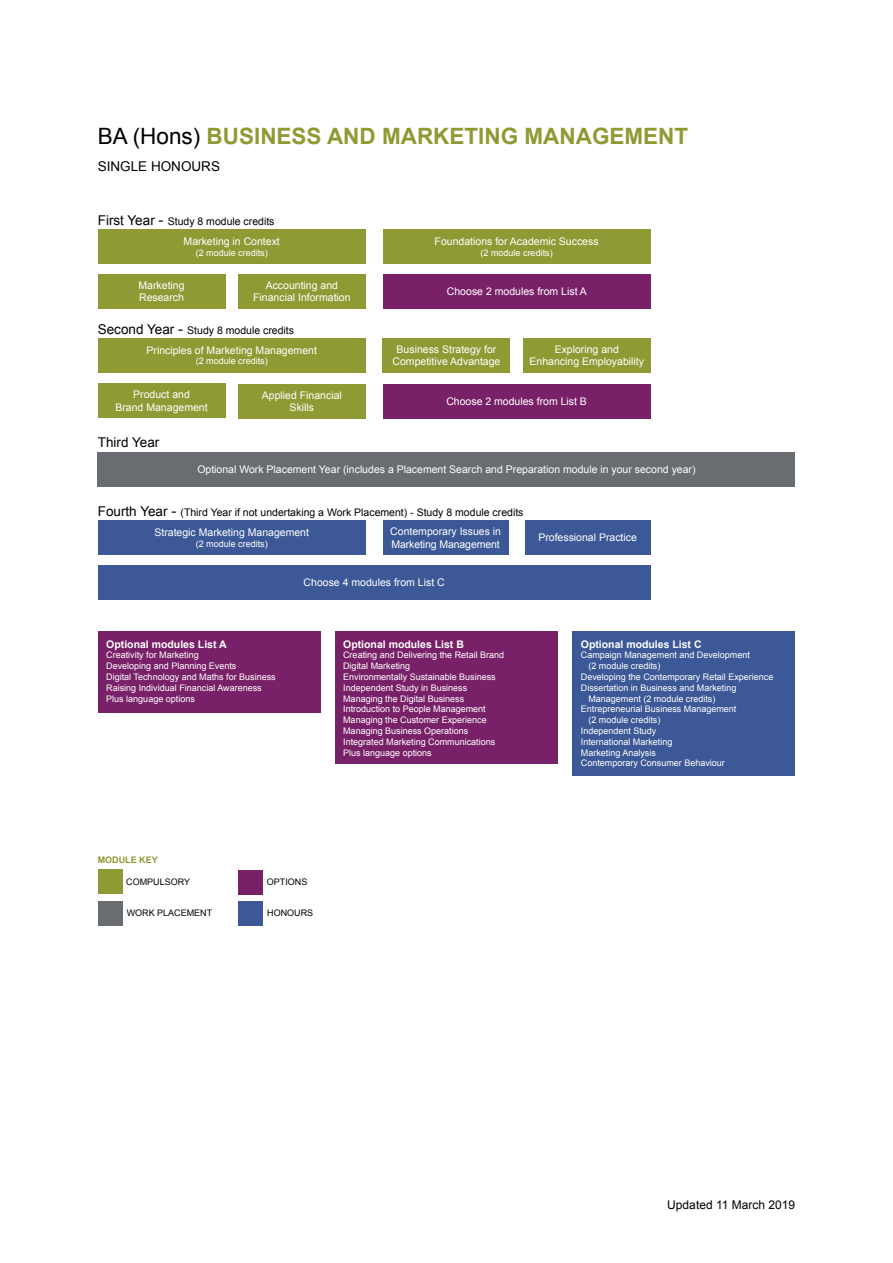
<style>
.page{position:relative;width:893px;height:1263px;background:#fff}
.page>*{position:absolute;margin:0;border:0;box-sizing:border-box;transform-origin:0 0}
.t1{font:700 22.5px "Arial";color:#909a34}
.t2{font:13.5px "Arial";color:#000}
.t3{font:12px "Arial";color:#000}
.t4{font:10.5px/12.6px "Arial";color:#fff;text-align:center}
.t5{font:10.5px "Arial";color:#000}
.t6{font:700 10.5px "Arial";color:#fff}
.t7{font:9px/10.8px "Arial";color:#fff}
.t8{font:9px "Arial";color:#000}
.t9{font:700 9px "Arial";color:#909a34}
.s1{font-weight:400;color:#000}
.s2{font-size:13.5px}
.s3{font-size:15px}
</style>
<div class="page">
<div style="left:98px;top:230px;width:268px;height:34px;background:#909a34"></div>
<div style="left:98px;top:274px;width:127px;height:34px;background:#909a34"></div>
<div style="left:238px;top:274px;width:128px;height:34px;background:#909a34"></div>
<div style="left:383px;top:274px;width:268px;height:34px;background:#792168"></div>
<div style="left:383px;top:338px;width:127px;height:34px;background:#909a34"></div>
<div style="left:98px;top:384px;width:127px;height:34px;background:#909a34"></div>
<div style="left:523px;top:338px;width:128px;height:34px;background:#909a34"></div>
<div style="left:238px;top:384px;width:128px;height:34px;background:#909a34"></div>
<div style="left:98px;top:338px;width:268px;height:34px;background:#909a34"></div>
<div style="left:383px;top:384px;width:268px;height:34px;background:#792168"></div>
<div style="left:98px;top:452px;width:697px;height:34px;background:#696c71"></div>
<div style="left:98px;top:566px;width:553px;height:34px;background:#3c5896"></div>
<div style="left:383px;top:520px;width:126px;height:34px;background:#3c5896"></div>
<div style="left:525px;top:520px;width:126px;height:34px;background:#3c5896"></div>
<div style="left:98px;top:631px;width:223px;height:82px;background:#792168"></div>
<div style="left:335px;top:631px;width:222px;height:133px;background:#792168"></div>
<div style="left:572px;top:631px;width:223px;height:145px;background:#3c5896"></div>
<div style="left:238px;top:870px;width:25px;height:24px;background:#792168"></div>
<div style="left:98px;top:869px;width:24px;height:25px;background:#909a34"></div>
<div style="left:238px;top:901px;width:25px;height:25px;background:#3c5896"></div>
<div style="left:98px;top:901px;width:24px;height:25px;background:#696c71"></div>
<div style="left:383px;top:230px;width:268px;height:34px;background:#909a34"></div>
<div style="left:98px;top:520px;width:268px;height:34px;background:#3c5896"></div>
<h1 class="t1" style="left:98px;top:121px;width:592px"><span class="s1">BA (Hons)</span> BUSINESS AND MARKETING MANAGEMENT</h1>
<h2 class="t2" style="left:98px;top:157px;width:124px">SINGLE HONOURS</h2>
<p class="t5" style="left:98px;top:215px;width:178px"><span class="s2">First Year</span> <span class="s3">-</span> Study 8 module credits</p>
<p class="t4" style="left:184px;top:235px;width:98px">Marketing in Context</p>
<p class="t7" style="left:196px;top:247px;width:74px">(2 module credits)</p>
<p class="t4" style="left:435px;top:235px;width:165px">Foundations for Academic Success</p>
<p class="t7" style="left:481px;top:247px;width:74px">(2 module credits)</p>
<p class="t4" style="left:139px;top:279px;width:48px;text-align:left">Marketing<br>Research</p>
<p class="t4" style="left:253px;top:279px;width:99px">Accounting and<br>Financial Information</p>
<p class="t4" style="left:447px;top:285px;width:142px">Choose 2 modules from List A</p>
<p class="t5" style="left:98px;top:324px;width:198px"><span class="s2">Second Year</span> <span class="s3">-</span> Study 8 module credits</p>
<p class="t4" style="left:147px;top:344px;width:172px">Principles of Marketing Management</p>
<p class="t7" style="left:196px;top:356px;width:74px">(2 module credits)</p>
<p class="t4" style="left:115px;top:388px;width:94px">Product and<br>Brand Management</p>
<h2 class="t2" style="left:98px;top:434px;width:63px">Third Year</h2>
<p class="t4" style="left:262px;top:389px;width:81px">Applied Financial<br>Skills</p>
<p class="t4" style="left:392px;top:343px;width:109px">Business Strategy for<br>Competitive Advantage</p>
<p class="t4" style="left:530px;top:343px;width:116px">Exploring and<br>Enhancing Employability</p>
<p class="t4" style="left:446px;top:395px;width:142px">Choose 2 modules from List B</p>
<p class="t4" style="left:197px;top:463px;width:500px">Optional Work Placement Year (includes a Placement Search and Preparation module in your second year)</p>
<p class="t5" style="left:98px;top:506px;width:427px"><span class="s2">Fourth Year</span> <span class="s3">-</span> (Third Year if not undertaking a Work Placement) - Study 8 module credits</p>
<p class="t4" style="left:154px;top:526px;width:156px">Strategic Marketing Management</p>
<p class="t7" style="left:196px;top:538px;width:74px">(2 module credits)</p>
<p class="t4" style="left:390px;top:525px;width:112px;text-align:left">Contemporary Issues in<br>Marketing Management</p>
<p class="t4" style="left:538px;top:531px;width:100px">Professional Practice</p>
<p class="t6" style="left:106px;top:637px;width:122px">Optional modules List A</p>
<p class="t7" style="left:106px;top:650px;width:171px">Creativity for Marketing<br>Developing and Planning Events<br>Digital Technology and Maths for Business<br>Raising Individual Financial Awareness<br>Plus language options</p>
<p class="t4" style="left:304px;top:576px;width:143px">Choose 4 modules from List C</p>
<p class="t6" style="left:343px;top:637px;width:122px">Optional modules List B</p>
<p class="t7" style="left:343px;top:650px;width:163px">Creating and Delivering the Retail Brand<br>Digital Marketing<br>Environmentally Sustainable Business<br>Independent Study in Business<br>Managing the Digital Business<br>Introduction to People Management<br>Managing the Customer Experience<br>Managing Business Operations<br>Integrated Marketing Communications<br>Plus language options</p>
<p class="t9" style="left:98px;top:854px;width:62px">MODULE KEY</p>
<p class="t8" style="left:126px;top:875px;width:65px">COMPULSORY</p>
<p class="t8" style="left:267px;top:875px;width:42px">OPTIONS</p>
<p class="t8" style="left:127px;top:907px;width:87px">WORK PLACEMENT</p>
<p class="t8" style="left:267px;top:906px;width:47px">HONOURS</p>
<p class="t6" style="left:581px;top:637px;width:122px">Optional modules List C</p>
<p class="t7" style="left:581px;top:650px;width:171px">Campaign Management and Development</p>
<p class="t7" style="left:588px;top:661px;width:74px">(2 module credits)</p>
<p class="t7" style="left:581px;top:672px;width:194px">Developing the Contemporary Retail Experience</p>
<p class="t7" style="left:581px;top:682px;width:157px">Dissertation in Business and Marketing</p>
<p class="t7" style="left:588px;top:693px;width:129px">Management (2 module credits)</p>
<p class="t7" style="left:581px;top:704px;width:157px">Entrepreneurial Business Management</p>
<p class="t7" style="left:588px;top:715px;width:74px">(2 module credits)</p>
<p class="t7" style="left:581px;top:726px;width:77px">Independent Study</p>
<p class="t7" style="left:581px;top:736px;width:93px">International Marketing</p>
<p class="t7" style="left:581px;top:747px;width:77px">Marketing Analysis</p>
<p class="t7" style="left:581px;top:758px;width:146px">Contemporary Consumer Behaviour</p>
<h3 class="t3" style="left:667px;top:1197px;width:129px">Updated 11 March 2019</h3>
</div>
